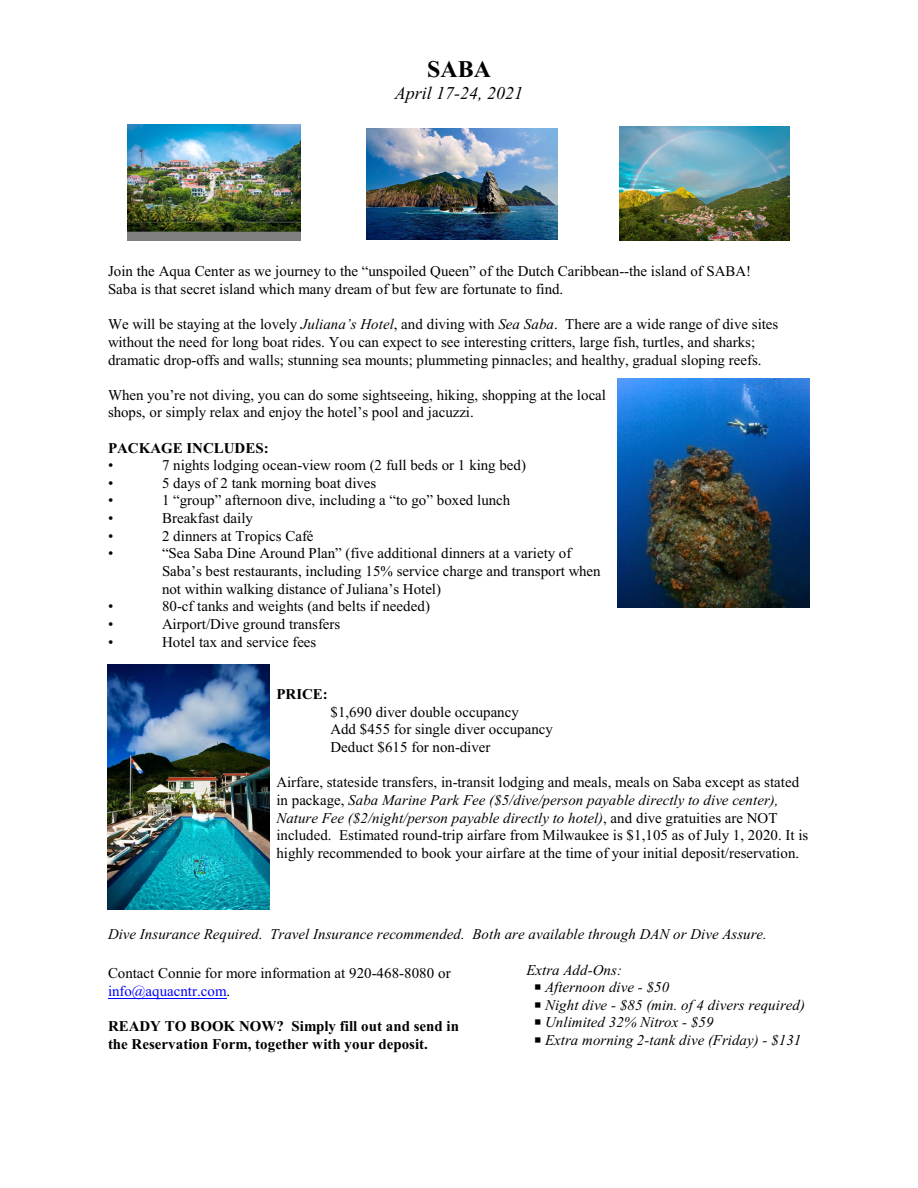
<style>
.page{position:relative;width:918px;height:1188px;background:#fff}
.page>*{position:absolute;margin:0;border:0;box-sizing:border-box;transform-origin:0 0}
.t1{font:700 24px "Times New Roman";color:#000}
.t2{font:italic 18px "Times New Roman";color:#000}
.t3{font:15px/17.7px "Times New Roman";color:#000}
.t4{font:italic 15px/17.7px "Times New Roman";color:#000}
.t5{font:700 15px/17.4px "Times New Roman";color:#000}
.s1{font-style:italic}
.s2{color:#00f}
</style>
<div class="page">
<img style="left:366px;top:129px;width:192px;height:110px">
<img style="left:620px;top:127px;width:169px;height:113px">
<img style="left:127px;top:125px;width:174px;height:115px">
<img style="left:617px;top:378px;width:193px;height:230px">
<img style="left:108px;top:664px;width:162px;height:245px">
<hr style="left:108px;top:998px;width:118px;height:1px;background:#00f">
<h1 class="t1" style="left:427px;top:61px;width:65px">SABA</h1>
<p class="t2" style="left:395px;top:87px;width:130px">April 17-24, 2021</p>
<p class="t3" style="left:108px;top:264px;width:645px">Join the Aqua Center as we journey to the “unspoiled Queen” of the Dutch Caribbean--the island of SABA!<br>Saba is that secret island which many dream of but few are fortunate to find.</p>
<p class="t3" style="left:108px;top:317px;width:672px">We will be staying at the lovely <span class="s1">Juliana’s Hotel</span>, and diving with <span class="s1">Sea Saba</span>. There are a wide range of dive sites without the need for long boat rides. You can expect to see interesting critters, large fish, turtles, and sharks; dramatic drop-offs and walls; stunning sea mounts; plummeting pinnacles; and healthy, gradual sloping reefs.</p>
<p class="t3" style="left:108px;top:387px;width:500px">When you’re not diving, you can do some sightseeing, hiking, shopping at the local shops, or simply relax and enjoy the hotel’s pool and jacuzzi.</p>
<p class="t5" style="left:108px;top:441px;width:162px">PACKAGE INCLUDES:</p>
<p class="t3" style="left:108px;top:458px;width:7px">•</p>
<p class="t3" style="left:162px;top:458px;width:366px">7 nights lodging ocean-view room (2 full beds or 1 king bed)</p>
<p class="t3" style="left:108px;top:475px;width:7px">•</p>
<p class="t3" style="left:162px;top:475px;width:216px">5 days of 2 tank morning boat dives</p>
<p class="t3" style="left:108px;top:493px;width:7px">•</p>
<p class="t3" style="left:162px;top:493px;width:350px">1 “group” afternoon dive, including a “to go” boxed lunch</p>
<p class="t3" style="left:108px;top:511px;width:7px">•</p>
<p class="t3" style="left:162px;top:511px;width:92px">Breakfast daily</p>
<p class="t3" style="left:108px;top:528px;width:7px">•</p>
<p class="t3" style="left:162px;top:528px;width:153px">2 dinners at Tropics Café</p>
<p class="t3" style="left:108px;top:546px;width:7px">•</p>
<p class="t3" style="left:162px;top:546px;width:440px">“Sea Saba Dine Around Plan” (five additional dinners at a variety of<br>Saba’s best restaurants, including 15% service charge and transport when not within walking distance of Juliana’s Hotel)</p>
<p class="t3" style="left:108px;top:599px;width:7px">•</p>
<p class="t3" style="left:162px;top:599px;width:270px">80-cf tanks and weights (and belts if needed)</p>
<p class="t3" style="left:108px;top:616px;width:7px">•</p>
<p class="t3" style="left:162px;top:616px;width:180px">Airport/Dive ground transfers</p>
<p class="t3" style="left:108px;top:634px;width:7px">•</p>
<p class="t3" style="left:162px;top:634px;width:156px">Hotel tax and service fees</p>
<p class="t5" style="left:276px;top:687px;width:53px">PRICE:</p>
<p class="t3" style="left:330px;top:704px;width:224px">$1,690 diver double occupancy<br>Add $455 for single diver occupancy<br>Deduct $615 for non-diver</p>
<p class="t3" style="left:276px;top:775px;width:533px">Airfare, stateside transfers, in-transit lodging and meals, meals on Saba except as stated in package, <span class="s1">Saba Marine Park Fee ($5/dive/person payable directly to dive center), Nature Fee ($2/night/person payable directly to hotel)</span>, and dive gratuities are NOT included. Estimated round-trip airfare from Milwaukee is $1,105 as of July 1, 2020. It is highly recommended to book your airfare at the time of your initial deposit/reservation.</p>
<p class="t4" style="left:108px;top:927px;width:660px">Dive Insurance Required. Travel Insurance recommended. Both are available through DAN or Dive Assure.</p>
<p class="t3" style="left:108px;top:966px;width:344px">Contact Connie for more information at 920-468-8080 or <span class="s2">info@aquacntr.com</span>.</p>
<p class="t5" style="left:108px;top:1019px;width:352px">READY TO BOOK NOW? Simply fill out and send in the Reservation Form, together with your deposit.</p>
<p class="t4" style="left:545px;top:962px;width:261px;text-indent:-19px">Extra Add-Ons:<br>Afternoon dive - $50<br>Night dive - $85 (min. of 4 divers required)<br>Unlimited 32% Nitrox - $59<br>Extra morning 2-tank dive (Friday) - $131</p>
</div>
